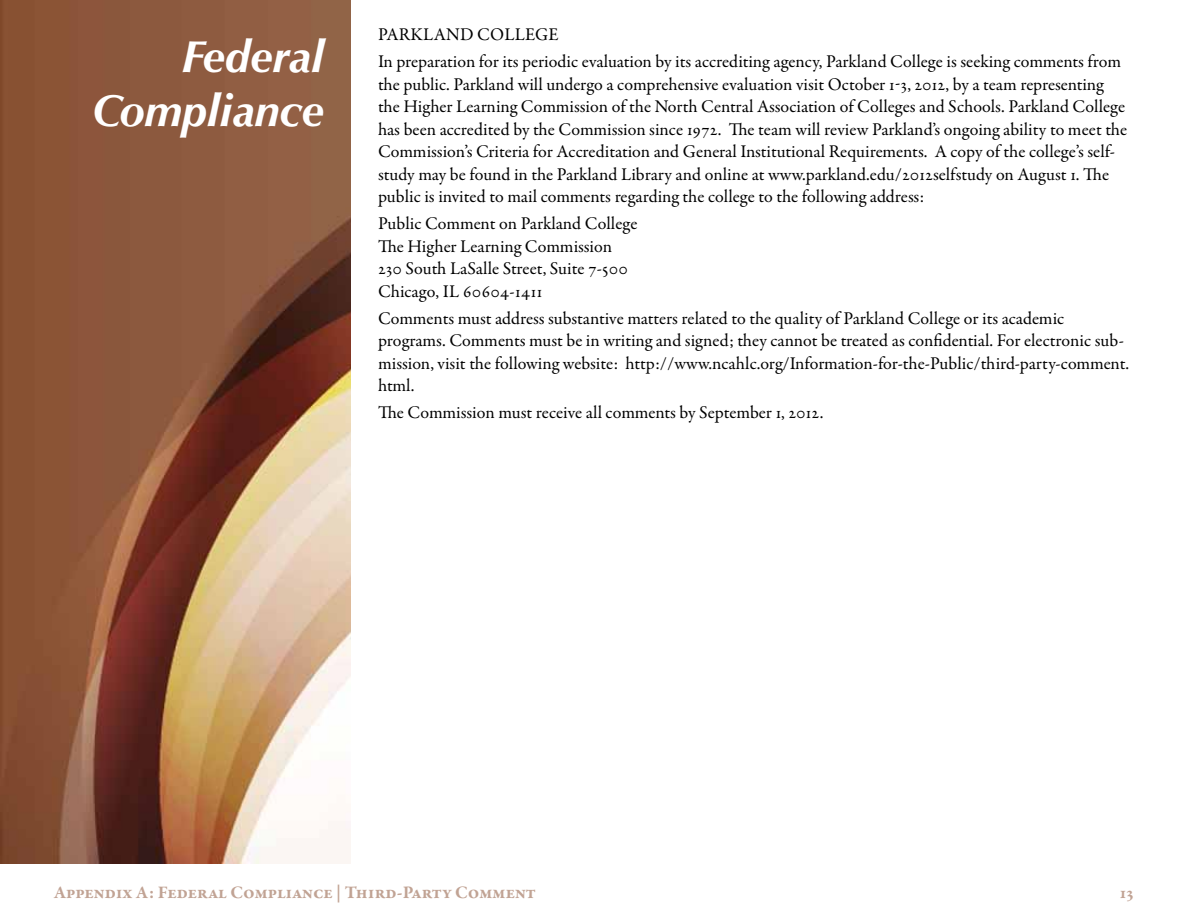
<style>
.page{position:relative;width:1188px;height:918px;background:#fff}
.page>*{position:absolute;margin:0;border:0;box-sizing:border-box;transform-origin:0 0}
.t1{font:italic 700 45px/54px "Optima LT Std";color:#fff;text-align:right}
.t2{font:18px/22.5px "Garamond Premr Pro";color:#000}
.t3{font:700 18px "Garamond Premr Pro";letter-spacing:-.005em;color:#c1a394}
</style>
<div class="page">
<img style="left:0;top:0;width:351px;height:864px">
<h1 class="t1" style="left:92px;top:30px;width:233px">Federal<br>Compliance</h1>
<p class="t2" style="left:378px;top:21px;width:745px;line-height:27px">PARKLAND COLLEGE<br>In preparation for its periodic evaluation by its accrediting agency, Parkland College is seeking comments from</p>
<p class="t2" style="left:378px;top:73px;width:751px">the public. Parkland will undergo a comprehensive evaluation visit October 1‒3, 2012, by a team representing the Higher Learning Commission of the North Central Association of Colleges and Schools. Parkland College has been accredited by the Commission since 1972. The team will review Parkland’s ongoing ability to meet the Commission’s Criteria for Accreditation and General Institutional Requirements. A copy of the college’s self&shy;study may be found in the Parkland Library and online at www.parkland.edu/2012selfstudy on August 1. The public is invited to mail comments regarding the college to the following address:</p>
<p class="t2" style="left:378px;top:213px;width:261px">Public Comment on Parkland College<br>The Higher Learning Commission<br>230 South LaSalle Street, Suite 7-500<br>Chicago, IL 60604-1411</p>
<p class="t2" style="left:378px;top:307px;width:751px">Comments must address substantive matters related to the quality of Parkland College or its academic programs. Comments must be in writing and signed; they cannot be treated as confidential. For electronic sub&shy;mission, visit the following website: http://www.ncahlc.org/Information-for-the-Public/third-party-comment. html.</p>
<p class="t2" style="left:378px;top:402px;width:445px">The Commission must receive all comments by September 1, 2012.</p>
<p class="t3" style="left:54px;top:881px;width:483px">Appendix A: Federal Compliance | Third-Party Comment</p>
<p class="t3" style="left:1120px;top:881px;width:16px">13</p>
</div>
